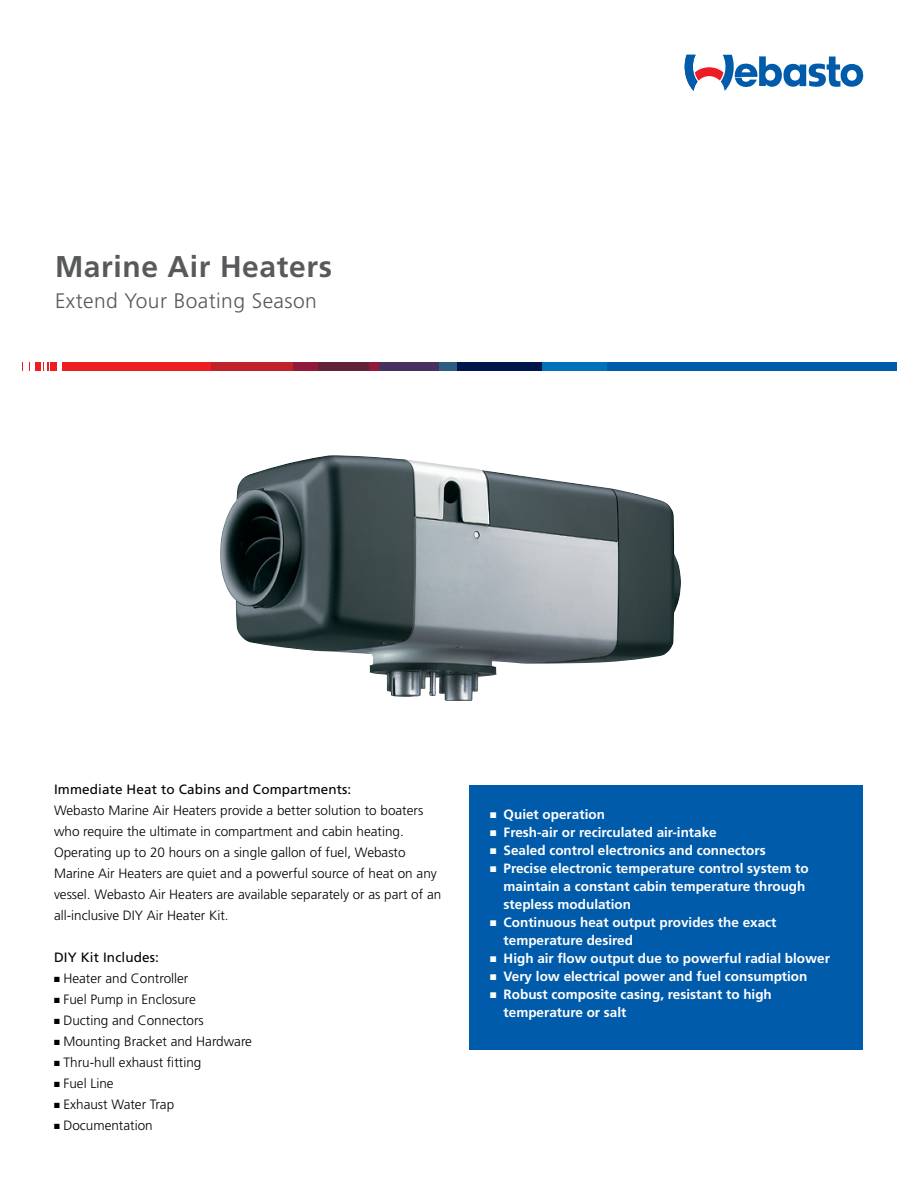
<style>
.page{position:relative;width:918px;height:1188px;background:#fff}
.page>*{position:absolute;margin:0;border:0;box-sizing:border-box;transform-origin:0 0}
.t1{font:700 30px "Frutiger";letter-spacing:.02em;color:#58595b}
.t2{font:300 21px "Frutiger";letter-spacing:.02em;color:#58595b}
.t3{font:300 13.5px/21px "Frutiger";color:#000}
.t4{font:700 13.5px/18px "Frutiger";color:#fff}
.t5{font:13.5px "Frutiger";letter-spacing:.01em;color:#000}
</style>
<div class="page">
<div style="left:469px;top:785px;width:393px;height:265px;background:#005baa"></div>
<svg style="left:685px;top:55px;width:178px;height:36px"></svg>
<svg style="left:401px;top:459px;width:280px;height:242px"></svg>
<img style="left:220px;top:455px;width:181px;height:242px">
<div style="left:22px;top:362px;width:189px;height:9px;background:#ed1d24"></div>
<div style="left:211px;top:362px;width:82px;height:9px;background:#c12128"></div>
<div style="left:293px;top:362px;width:25px;height:9px;background:#911a39"></div>
<div style="left:318px;top:362px;width:51px;height:9px;background:#622239"></div>
<div style="left:369px;top:362px;width:10px;height:9px;background:#911a39"></div>
<div style="left:379px;top:362px;width:60px;height:9px;background:#463262"></div>
<div style="left:439px;top:362px;width:18px;height:9px;background:#2d5d80"></div>
<div style="left:457px;top:362px;width:85px;height:9px;background:#00154b"></div>
<div style="left:542px;top:362px;width:65px;height:9px;background:#0072bc"></div>
<div style="left:607px;top:362px;width:290px;height:9px;background:#005baa"></div>
<svg style="left:23px;top:362px;width:6px;height:9px"></svg>
<div style="left:30px;top:362px;width:5px;height:9px;background:#fff"></div>
<svg style="left:42px;top:362px;width:8px;height:9px"></svg>
<svg style="left:57px;top:362px;width:4px;height:9px"></svg>
<h1 class="t1" style="left:55px;top:249px;width:278px">Marine Air Heaters</h1>
<h2 class="t2" style="left:55px;top:289px;width:263px">Extend Your Boating Season</h2>
<p class="t5" style="left:54px;top:781px;width:299px">Immediate Heat to Cabins and Compartments:</p>
<p class="t3" style="left:54px;top:800px;width:389px">Webasto Marine Air Heaters provide a better solution to boaters who require the ultimate in compartment and cabin heating.<br>Operating up to 20 hours on a single gallon of fuel, Webasto Marine Air Heaters are quiet and a powerful source of heat on any vessel. Webasto Air Heaters are available separately or as part of an all-inclusive DIY Air Heater Kit.</p>
<p class="t5" style="left:54px;top:949px;width:106px">DIY Kit Includes:</p>
<p class="t3" style="left:54px;top:968px;width:136px">■ Heater and Controller</p>
<p class="t3" style="left:54px;top:989px;width:143px">■ Fuel Pump in Enclosure</p>
<p class="t3" style="left:54px;top:1010px;width:151px">■ Ducting and Connectors</p>
<p class="t3" style="left:54px;top:1031px;width:200px">■ Mounting Bracket and Hardware</p>
<p class="t3" style="left:54px;top:1052px;width:149px">■ Thru-hull exhaust fitting</p>
<p class="t3" style="left:54px;top:1073px;width:61px">■ Fuel Line</p>
<p class="t3" style="left:54px;top:1094px;width:122px">■ Exhaust Water Trap</p>
<p class="t3" style="left:54px;top:1115px;width:100px">■ Documentation</p>
<p class="t4" style="left:490px;top:805px;width:116px">■ Quiet operation</p>
<p class="t4" style="left:490px;top:823px;width:228px">■ Fresh-air or recirculated air-intake</p>
<p class="t4" style="left:490px;top:841px;width:277px">■ Sealed control electronics and connectors</p>
<p class="t4" style="left:504px;top:859px;width:307px;text-indent:-14px">■ Precise electronic temperature control system to maintain a constant cabin temperature through stepless modulation</p>
<p class="t4" style="left:504px;top:913px;width:274px;text-indent:-14px">■ Continuous heat output provides the exact temperature desired</p>
<p class="t4" style="left:490px;top:949px;width:341px">■ High air flow output due to powerful radial blower</p>
<p class="t4" style="left:490px;top:967px;width:319px">■ Very low electrical power and fuel consumption</p>
<p class="t4" style="left:504px;top:985px;width:270px;text-indent:-14px">■ Robust composite casing, resistant to high temperature or salt</p>
</div>
